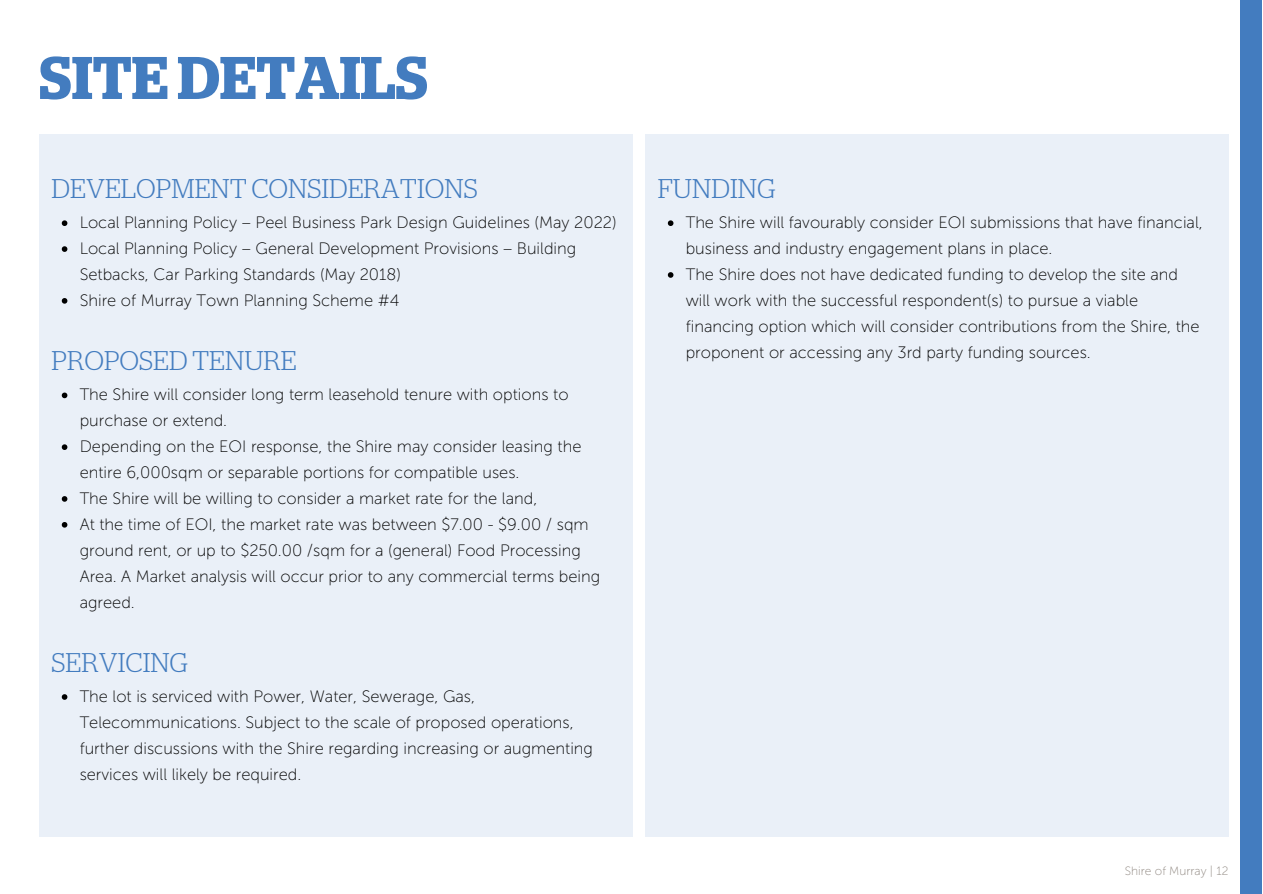
<style>
.page{position:relative;width:1263px;height:894px;background:#fff}
.page>*{position:absolute;margin:0;border:0;box-sizing:border-box;transform-origin:0 0}
.t1{font:600 60px "Stag";color:#437cbf}
.t2{font:300 27px "Stag";color:#437cbf}
.t3{font:16.5px/25.8px "Museo Sans 100";color:#000}
.t4{font:12px "Museo Sans 100";color:#8f8780}
</style>
<div class="page">
<div style="left:39px;top:135px;width:594px;height:702px;background:#eaf0f8"></div>
<div style="left:1240px;top:0;width:22px;height:893px;background:#437cbf"></div>
<div style="left:645px;top:135px;width:583px;height:702px;background:#eaf0f8"></div>
<svg style="left:62px;top:220px;width:5px;height:6px"></svg>
<svg style="left:62px;top:246px;width:5px;height:6px"></svg>
<svg style="left:62px;top:298px;width:5px;height:5px"></svg>
<svg style="left:62px;top:392px;width:5px;height:6px"></svg>
<svg style="left:62px;top:444px;width:5px;height:6px"></svg>
<svg style="left:62px;top:496px;width:5px;height:5px"></svg>
<svg style="left:62px;top:522px;width:5px;height:5px"></svg>
<svg style="left:62px;top:694px;width:5px;height:5px"></svg>
<svg style="left:668px;top:220px;width:5px;height:6px"></svg>
<svg style="left:668px;top:272px;width:5px;height:6px"></svg>
<p class="t1" style="left:39px;top:49px;width:390px">SITE DETAILS</p>
<p class="t2" style="left:52px;top:175px;width:428px">DEVELOPMENT CONSIDERATIONS</p>
<p class="t3" style="left:80px;top:210px;width:538px">Local Planning Policy – Peel Business Park Design Guidelines (May 2022)</p>
<p class="t3" style="left:80px;top:235px;width:498px">Local Planning Policy – General Development Provisions – Building<br>Setbacks, Car Parking Standards (May 2018)</p>
<p class="t3" style="left:80px;top:287px;width:321px">Shire of Murray Town Planning Scheme #4</p>
<p class="t2" style="left:52px;top:347px;width:247px">PROPOSED TENURE</p>
<p class="t3" style="left:80px;top:382px;width:490px">The Shire will consider long term leasehold tenure with options to purchase or extend.</p>
<p class="t3" style="left:80px;top:433px;width:503px">Depending on the EOI response, the Shire may consider leasing the entire 6,000sqm or separable portions for compatible uses.</p>
<p class="t3" style="left:80px;top:485px;width:459px">The Shire will be willing to consider a market rate for the land,</p>
<p class="t3" style="left:80px;top:511px;width:522px">At the time of EOI, the market rate was between $7.00 - $9.00 / sqm ground rent, or up to $250.00 /sqm for a (general) Food Processing Area. A Market analysis will occur prior to any commercial terms being agreed.</p>
<p class="t2" style="left:52px;top:648px;width:138px">SERVICING</p>
<p class="t3" style="left:80px;top:683px;width:515px">The lot is serviced with Power, Water, Sewerage, Gas, Telecommunications. Subject to the scale of proposed operations, further discussions with the Shire regarding increasing or augmenting services will likely be required.</p>
<p class="t2" style="left:658px;top:175px;width:119px">FUNDING</p>
<p class="t3" style="left:686px;top:210px;width:519px">The Shire will favourably consider EOI submissions that have financial, business and industry engagement plans in place.</p>
<p class="t3" style="left:686px;top:261px;width:515px">The Shire does not have dedicated funding to develop the site and will work with the successful respondent(s) to pursue a viable financing option which will consider contributions from the Shire, the proponent or accessing any 3rd party funding sources.</p>
<p class="t4" style="left:1125px;top:863px;width:105px">Shire of Murray | 12</p>
</div>
